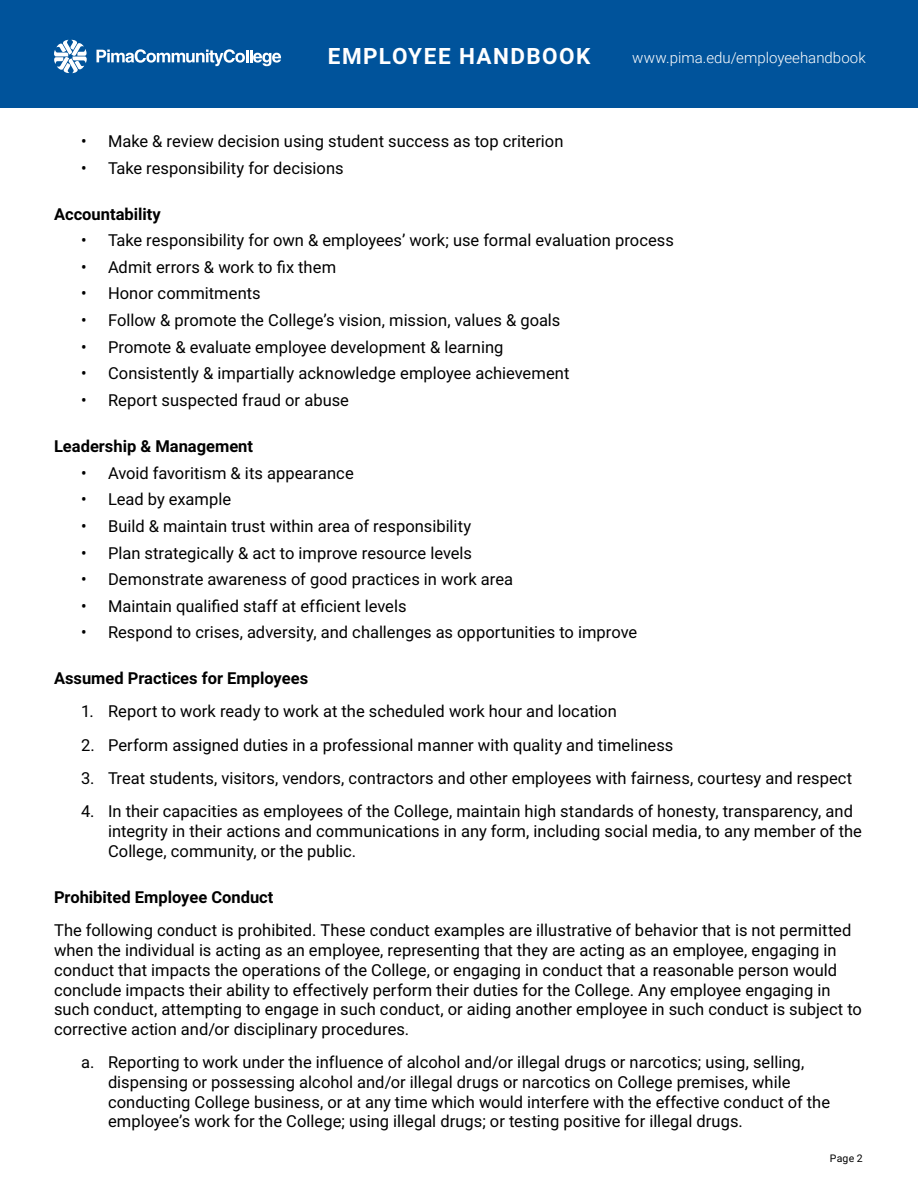
<style>
.page{position:relative;width:918px;height:1188px;background:#fff}
.page>*{position:absolute;margin:0;border:0;box-sizing:border-box;transform-origin:0 0}
.t1{font:700 22.5px "Roboto";letter-spacing:.065em;color:#fff}
.t2{font:16.5px/19.8px "Roboto";color:#000}
.Heading_2{font:700 16.5px "Roboto";color:#000}
.t3{font:300 15px "Roboto";color:#fff}
.t4{font:10.5px "Roboto";color:#000}
</style>
<div class="page">
<div style="left:0;top:0;width:918px;height:108px;background:#00539b"></div>
<svg style="left:54px;top:40px;width:33px;height:33px"></svg>
<svg style="left:97px;top:49px;width:184px;height:17px"></svg>
<h1 class="t1" style="left:328px;top:40px;width:264px">EMPLOYEE HANDBOOK</h1>
<p class="t3" style="left:632px;top:47px;width:235px">www.pima.edu/employeehandbook</p>
<p class="t2" style="left:81px;top:131px;width:484px">• Make &amp; review decision using student success as top criterion</p>
<p class="t2" style="left:81px;top:158px;width:264px">• Take responsibility for decisions</p>
<p class="Heading_2" style="left:54px;top:202px;width:108px">Accountability</p>
<p class="t2" style="left:81px;top:230px;width:595px">• Take responsibility for own &amp; employees’ work; use formal evaluation process</p>
<p class="t2" style="left:81px;top:256px;width:257px">• Admit errors &amp; work to fix them</p>
<p class="t2" style="left:81px;top:283px;width:181px">• Honor commitments</p>
<p class="t2" style="left:81px;top:310px;width:481px">• Follow &amp; promote the College’s vision, mission, values &amp; goals</p>
<p class="t2" style="left:81px;top:336px;width:424px">• Promote &amp; evaluate employee development &amp; learning</p>
<p class="t2" style="left:81px;top:363px;width:490px">• Consistently &amp; impartially acknowledge employee achievement</p>
<p class="t2" style="left:81px;top:389px;width:270px">• Report suspected fraud or abuse</p>
<p class="Heading_2" style="left:54px;top:434px;width:201px">Leadership &amp; Management</p>
<p class="t2" style="left:81px;top:462px;width:274px">• Avoid favoritism &amp; its appearance</p>
<p class="t2" style="left:81px;top:489px;width:152px">• Lead by example</p>
<p class="t2" style="left:81px;top:516px;width:392px">• Build &amp; maintain trust within area of responsibility</p>
<p class="t2" style="left:81px;top:542px;width:393px">• Plan strategically &amp; act to improve resource levels</p>
<p class="t2" style="left:81px;top:569px;width:434px">• Demonstrate awareness of good practices in work area</p>
<p class="t2" style="left:81px;top:595px;width:327px">• Maintain qualified staff at efficient levels</p>
<p class="t2" style="left:81px;top:622px;width:558px">• Respond to crises, adversity, and challenges as opportunities to improve</p>
<p class="Heading_2" style="left:54px;top:667px;width:256px">Assumed Practices for Employees</p>
<p class="t2" style="left:81px;top:701px;width:537px">1. Report to work ready to work at the scheduled work hour and location</p>
<p class="t2" style="left:81px;top:734px;width:594px">2. Perform assigned duties in a professional manner with quality and timeliness</p>
<p class="t2" style="left:81px;top:768px;width:773px">3. Treat students, visitors, vendors, contractors and other employees with fairness, courtesy and respect</p>
<p class="t2" style="left:108px;top:801px;width:756px;text-indent:-27px">4. In their capacities as employees of the College, maintain high standards of honesty, transparency, and integrity in their actions and communications in any form, including social media, to any member of the<br>College, community, or the public.</p>
<p class="Heading_2" style="left:54px;top:886px;width:221px">Prohibited Employee Conduct</p>
<p class="t2" style="left:54px;top:920px;width:810px">The following conduct is prohibited. These conduct examples are illustrative of behavior that is not permitted when the individual is acting as an employee, representing that they are acting as an employee, engaging in conduct that impacts the operations of the College, or engaging in conduct that a reasonable person would conclude impacts their ability to effectively perform their duties for the College. Any employee engaging in such conduct, attempting to engage in such conduct, or aiding another employee in such conduct is subject to corrective action and/or disciplinary procedures.</p>
<p class="t2" style="left:108px;top:1052px;width:724px;text-indent:-27px">a. Reporting to work under the influence of alcohol and/or illegal drugs or narcotics; using, selling, dispensing or possessing alcohol and/or illegal drugs or narcotics on College premises, while conducting College business, or at any time which would interfere with the effective conduct of the employee’s work for the College; using illegal drugs; or testing positive for illegal drugs.</p>
<p class="t4" style="left:830px;top:1151px;width:34px">Page 2</p>
</div>
